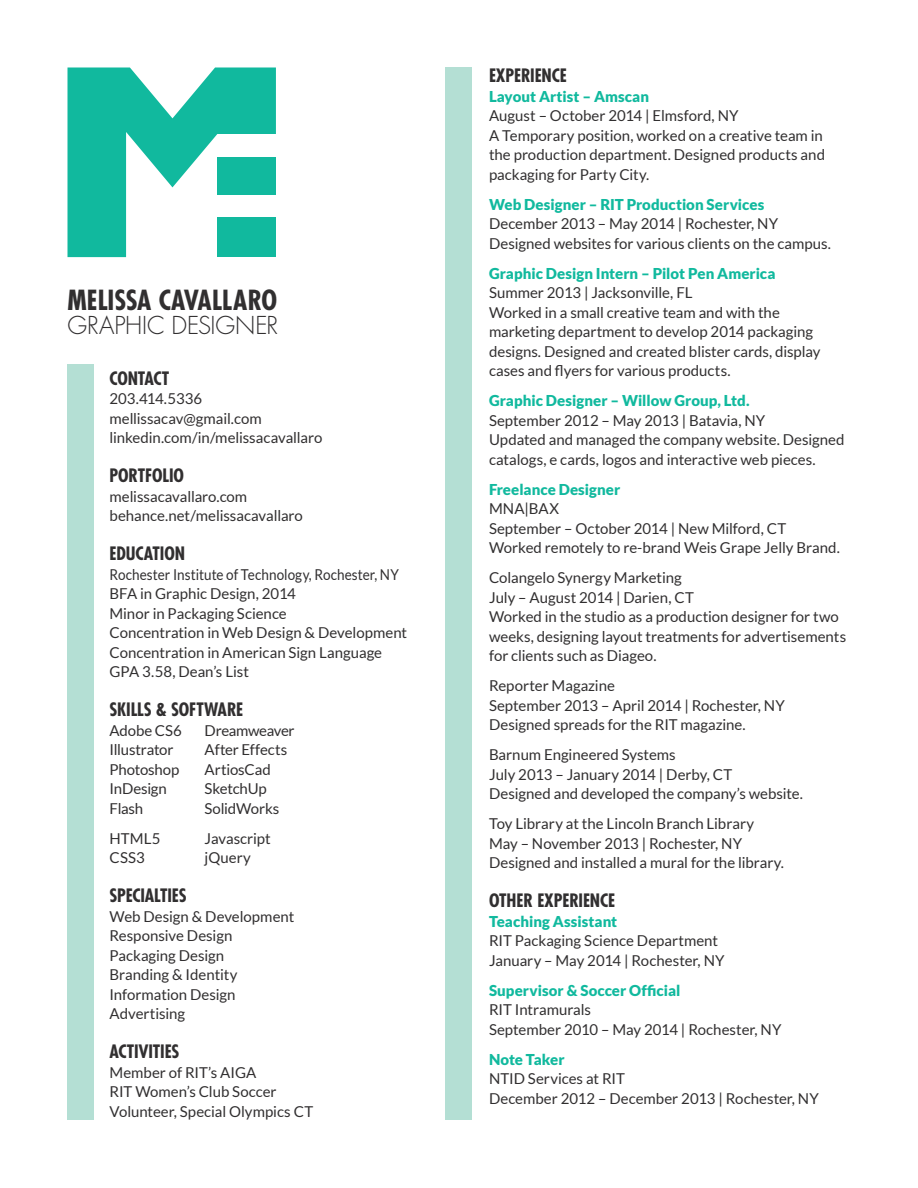
<style>
.page{position:relative;width:918px;height:1188px;background:#fff}
.page>*{position:absolute;margin:0;border:0;box-sizing:border-box;transform-origin:0 0}
.t1{font:700 condensed 27px "Futura";letter-spacing:-.01em;color:#312f30}
.t2{font:300 24px "Futura";letter-spacing:-.005em;color:#312f30}
.t3{font:700 condensed 18px "Futura";letter-spacing:-.01em;color:#312f30}
.t4{font:15px/19.5px "Lato";color:#312f30}
.t5{font:900 15px "Lato";letter-spacing:.005em;color:#11b99e}
.t6{font:15px/19.5px "Lato";color:#312f30;scale:.9 1}
.t7{font:15px "Lato";letter-spacing:-.025em;color:#312f30}
</style>
<div class="page">
<svg style="left:68px;top:68px;width:208px;height:189px"></svg>
<div style="left:217px;top:157px;width:59px;height:38px;background:#11b99e"></div>
<div style="left:217px;top:218px;width:59px;height:39px;background:#11b99e"></div>
<div style="left:68px;top:364px;width:26px;height:756px;background:#b4dfd4"></div>
<div style="left:446px;top:68px;width:26px;height:1052px;background:#b4dfd4"></div>
<h1 class="t1" style="left:68px;top:283px;width:211px">MELISSA CAVALLARO</h1>
<h2 class="t2" style="left:68px;top:311px;width:212px">GRAPHIC DESIGNER</h2>
<p class="t3" style="left:110px;top:367px;width:61px">CONTACT</p>
<p class="t4" style="left:110px;top:389px;width:214px">203.414.5336 mellissacav@gmail.com linkedin.com/in/melissacavallaro</p>
<p class="t3" style="left:110px;top:464px;width:76px">PORTFOLIO</p>
<p class="t4" style="left:110px;top:486px;width:195px">melissacavallaro.com behance.net/melissacavallaro</p>
<p class="t3" style="left:110px;top:542px;width:77px">EDUCATION</p>
<p class="t6" style="left:110px;top:564px;width:332px">Rochester Institute of Technology, Rochester, NY BFA in Graphic Design, 2014<br>Minor in Packaging Science<br>Concentration in Web Design &amp; Development Concentration in American Sign Language GPA 3.58, Dean’s List</p>
<p class="t3" style="left:110px;top:698px;width:135px">SKILLS &amp; SOFTWARE</p>
<p class="t4" style="left:110px;top:720px;width:74px">Adobe CS6</p>
<p class="t7" style="left:205px;top:722px;width:92px">Dreamweaver</p>
<p class="t4" style="left:110px;top:740px;width:66px">Illustrator</p>
<p class="t4" style="left:205px;top:740px;width:84px">After Effects</p>
<p class="t4" style="left:110px;top:759px;width:71px">Photoshop</p>
<p class="t4" style="left:205px;top:759px;width:68px">ArtiosCad</p>
<p class="t4" style="left:110px;top:779px;width:59px">InDesign</p>
<p class="t4" style="left:205px;top:779px;width:64px">SketchUp</p>
<p class="t4" style="left:110px;top:798px;width:35px">Flash</p>
<p class="t4" style="left:205px;top:798px;width:76px">SolidWorks</p>
<p class="t4" style="left:110px;top:828px;width:52px">HTML5</p>
<p class="t4" style="left:205px;top:828px;width:68px">Javascript</p>
<p class="t4" style="left:110px;top:848px;width:37px">CSS3</p>
<p class="t4" style="left:205px;top:848px;width:48px">jQuery</p>
<p class="t3" style="left:110px;top:884px;width:79px">SPECIALTIES</p>
<p class="t4" style="left:110px;top:906px;width:186px">Web Design &amp; Development<br>Responsive Design<br>Packaging Design<br>Branding &amp; Identity<br>Information Design<br>Advertising</p>
<p class="t3" style="left:110px;top:1040px;width:72px">ACTIVITIES</p>
<p class="t4" style="left:110px;top:1062px;width:205px">Member of RIT’s AIGA<br>RIT Women’s Club Soccer<br>Volunteer, Special Olympics CT</p>
<p class="t3" style="left:489px;top:64px;width:79px">EXPERIENCE</p>
<p class="t5" style="left:489px;top:87px;width:162px">Layout Artist – Amscan</p>
<p class="t4" style="left:489px;top:106px;width:338px">August – October 2014 | Elmsford, NY<br>A Temporary position, worked on a creative team in the production department. Designed products and packaging for Party City.</p>
<p class="t5" style="left:489px;top:195px;width:277px">Web Designer – RIT Production Services</p>
<p class="t4" style="left:489px;top:214px;width:344px">December 2013 – May 2014 | Rochester, NY<br>Designed websites for various clients on the campus.</p>
<p class="t5" style="left:489px;top:264px;width:288px">Graphic Design Intern – Pilot Pen America</p>
<p class="t4" style="left:489px;top:283px;width:333px">Summer 2013 | Jacksonville, FL<br>Worked in a small creative team and with the marketing department to develop 2014 packaging designs. Designed and created blister cards, display cases and flyers for various products.</p>
<p class="t5" style="left:489px;top:392px;width:262px">Graphic Designer – Willow Group, Ltd.</p>
<p class="t4" style="left:489px;top:410px;width:357px">September 2012 – May 2013 | Batavia, NY<br>Updated and managed the company website. Designed catalogs, e cards, logos and interactive web pieces.</p>
<p class="t5" style="left:489px;top:480px;width:133px">Freelance Designer</p>
<p class="t4" style="left:489px;top:499px;width:352px">MNA|BAX<br>September – October 2014 | New Milford, CT<br>Worked remotely to re-brand Weis Grape Jelly Brand.</p>
<p class="t4" style="left:489px;top:568px;width:359px">Colangelo Synergy Marketing<br>July – August 2014 | Darien, CT<br>Worked in the studio as a production designer for two weeks, designing layout treatments for advertisements for clients such as Diageo.</p>
<p class="t4" style="left:489px;top:676px;width:297px">Reporter Magazine<br>September 2013 – April 2014 | Rochester, NY<br>Designed spreads for the RIT magazine.</p>
<p class="t4" style="left:489px;top:745px;width:316px">Barnum Engineered Systems<br>July 2013 – January 2014 | Derby, CT<br>Designed and developed the company’s website.</p>
<p class="t4" style="left:489px;top:814px;width:297px">Toy Library at the Lincoln Branch Library<br>May – November 2013 | Rochester, NY<br>Designed and installed a mural for the library.</p>
<p class="t3" style="left:489px;top:889px;width:128px">OTHER EXPERIENCE</p>
<p class="t5" style="left:489px;top:912px;width:130px">Teaching Assistant</p>
<p class="t4" style="left:489px;top:931px;width:237px">RIT Packaging Science Department<br>January – May 2014 | Rochester, NY</p>
<p class="t5" style="left:489px;top:981px;width:193px">Supervisor &amp; Soccer Official</p>
<p class="t4" style="left:489px;top:1000px;width:294px">RIT Intramurals<br>September 2010 – May 2014 | Rochester, NY</p>
<p class="t5" style="left:489px;top:1050px;width:77px">Note Taker</p>
<p class="t4" style="left:489px;top:1069px;width:331px">NTID Services at RIT<br>December 2012 – December 2013 | Rochester, NY</p>
</div>
